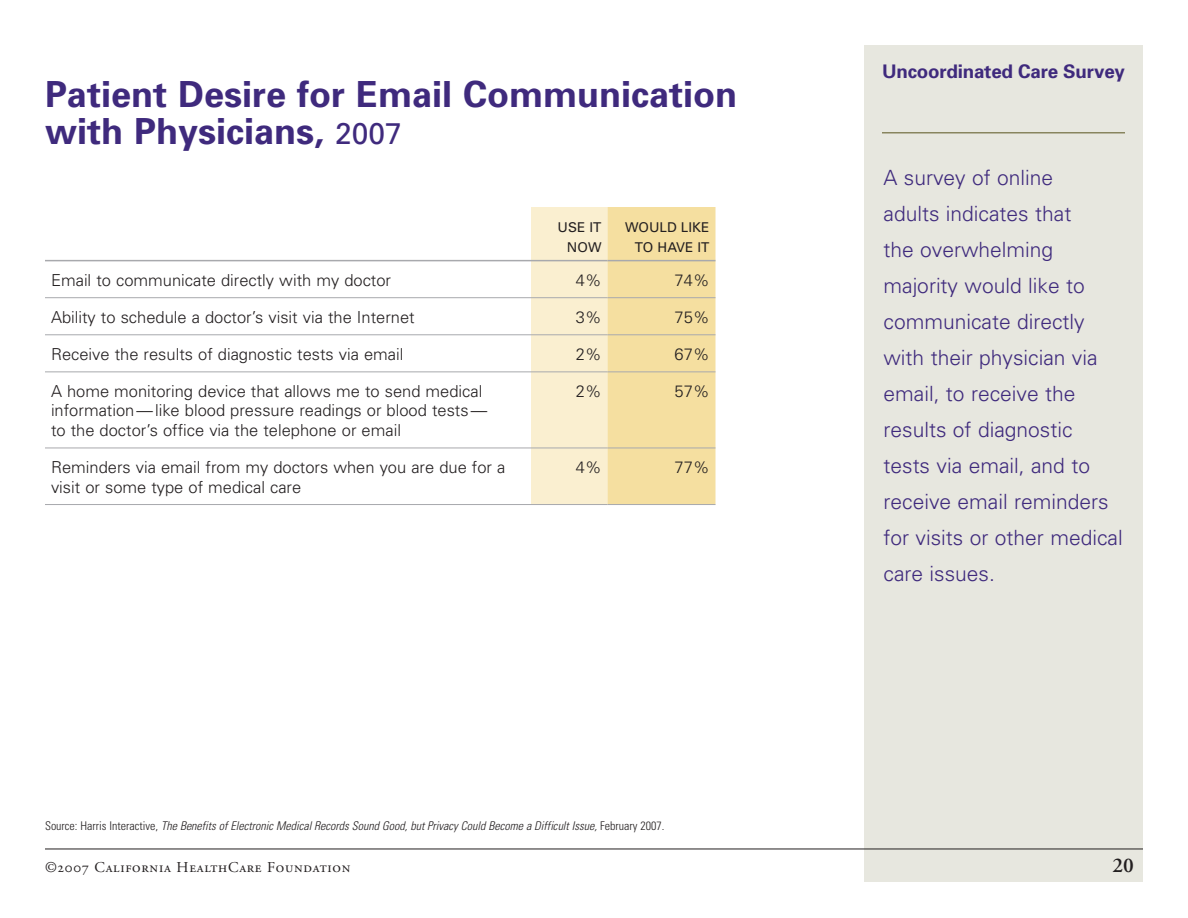
<style>
.page{position:relative;width:1188px;height:918px;background:#fff}
.page>*{position:absolute;margin:0;border:0;box-sizing:border-box;transform-origin:0 0}
.t1{font:700 36px/37.5px "Univers";color:#3f2a7d}
.t2{font:300 21px/36px "Univers";color:#3f2a7d}
.t3{font:600 21px "Adobe Garamond";color:#231f20}
.t4{font:700 18.75px "Univers";letter-spacing:-.01em;color:#3f2a7d}
.t5{font:300 16.5px/19.5px "Univers";color:#231f20}
.t6{font:15px "Adobe Garamond Regular SC";letter-spacing:.05em;color:#231f20}
.t7{font:13.5px/19.5px "Univers";color:#231f20;text-align:right}
.t8{font:italic 300 condensed 12px "Univers";color:#231f20}
.s1{font-weight:400;font-size:30px}
.s2{font-style:normal}
</style>
<div class="page">
<div style="left:864px;top:45px;width:279px;height:837px;background:#e7e7df"></div>
<hr style="left:45px;top:849px;width:1098px;height:1px;background:#231f20">
<hr style="left:882px;top:132px;width:243px;height:2px;background:#88855e">
<svg style="left:531px;top:207px;width:185px;height:297px;background:#f6e5b4"></svg>
<hr style="left:45px;top:297px;width:486px;height:1px;background:#a8a9ad">
<hr style="left:531px;top:297px;width:77px;height:1px;background:#a8a9ad">
<hr style="left:608px;top:297px;width:108px;height:1px;background:#a8a9ad">
<hr style="left:45px;top:334px;width:486px;height:1px;background:#a8a9ad">
<hr style="left:531px;top:334px;width:77px;height:1px;background:#a8a9ad">
<hr style="left:608px;top:334px;width:108px;height:1px;background:#a8a9ad">
<hr style="left:45px;top:371px;width:486px;height:1px;background:#a8a9ad">
<hr style="left:531px;top:371px;width:77px;height:1px;background:#a8a9ad">
<hr style="left:608px;top:371px;width:108px;height:1px;background:#a8a9ad">
<hr style="left:45px;top:448px;width:486px;height:1px;background:#a8a9ad">
<hr style="left:531px;top:448px;width:77px;height:1px;background:#a8a9ad">
<hr style="left:608px;top:448px;width:108px;height:1px;background:#a8a9ad">
<hr style="left:45px;top:504px;width:486px;height:1px;background:#a8a9ad">
<hr style="left:531px;top:504px;width:77px;height:1px;background:#a8a9ad">
<hr style="left:608px;top:504px;width:108px;height:1px;background:#a8a9ad">
<hr style="left:45px;top:260px;width:486px;height:1px;background:#a8a9ad">
<hr style="left:531px;top:260px;width:77px;height:1px;background:#a8a9ad">
<hr style="left:608px;top:260px;width:108px;height:1px;background:#a8a9ad">
<h1 class="t1" style="left:45px;top:75px;width:694px">Patient Desire for Email Communication with Physicians, <span class="s1">2007</span></h1>
<p class="t7" style="left:558px;top:218px;width:45px">USE IT<br>NOW</p>
<p class="t7" style="left:625px;top:218px;width:86px;text-align:center">WOU LD LI KE<br>TO HAVE IT</p>
<p class="t5" style="left:51px;top:270px;width:342px">Email to communicate directly with my doctor</p>
<p class="t5" style="left:576px;top:270px;width:27px">4%</p>
<p class="t5" style="left:675px;top:270px;width:36px">74%</p>
<p class="t5" style="left:51px;top:307px;width:365px">Ability to schedule a doctor’s visit via the Internet</p>
<p class="t5" style="left:576px;top:307px;width:27px">3%</p>
<p class="t5" style="left:675px;top:307px;width:36px">75%</p>
<p class="t5" style="left:51px;top:344px;width:354px">Receive the results of diagnostic tests via email</p>
<p class="t5" style="left:576px;top:344px;width:27px">2%</p>
<p class="t5" style="left:675px;top:344px;width:36px">67%</p>
<p class="t5" style="left:51px;top:381px;width:438px">A home monitoring device that allows me to send medical information—like blood pressure readings or blood tests— to the doctor’s office via the telephone or email</p>
<p class="t5" style="left:576px;top:381px;width:27px">2%</p>
<p class="t5" style="left:675px;top:381px;width:36px">57%</p>
<p class="t5" style="left:51px;top:457px;width:456px">Reminders via email from my doctors when you are due for a visit or some type of medical care</p>
<p class="t5" style="left:576px;top:457px;width:27px">4%</p>
<p class="t5" style="left:675px;top:457px;width:36px">77%</p>
<p class="t8" style="left:45px;top:818px;width:621px"><span class="s2">Source: Harris Interactive,</span> The Benefits of Electronic Medical Records Sound Good, but Privacy Could Become a Difficult Issue, <span class="s2">February 2007.</span></p>
<p class="t4" style="left:882px;top:60px;width:244px">Uncoordinated Care Survey</p>
<p class="t2" style="left:884px;top:159px;width:241px">A survey of online<br>adults indicates that<br>the overwhelming majority would like to communicate directly with their physician via email, to receive the results of diagnostic tests via email, and to receive email reminders for visits or other medical care issues.</p>
<p class="t6" style="left:45px;top:859px;width:307px">©2007 California HealthCare Foundation</p>
<p class="t3" style="left:1113px;top:854px;width:23px">20</p>
</div>
